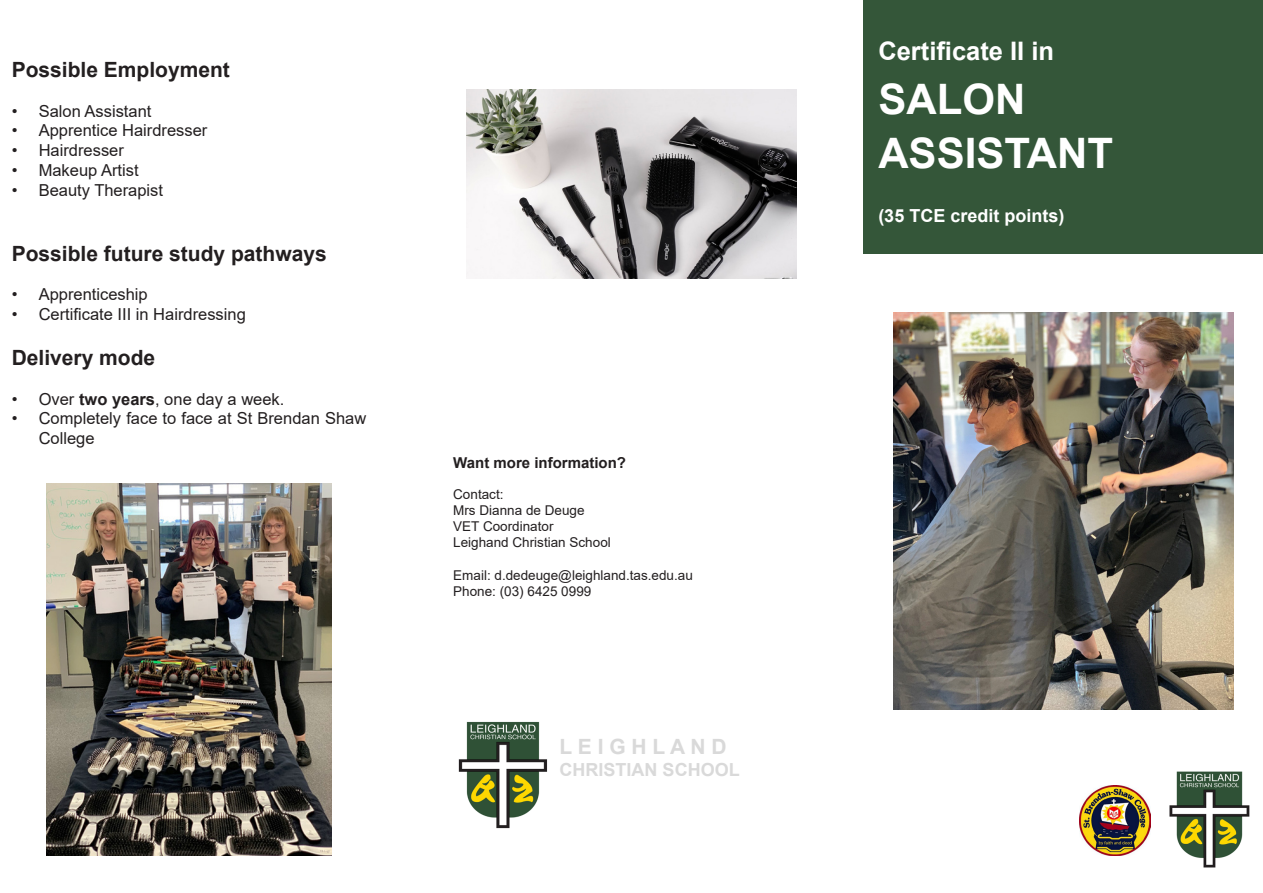
<style>
.page{position:relative;width:1263px;height:893px;background:#fff}
.page>*{position:absolute;margin:0;border:0;box-sizing:border-box;transform-origin:0 0}
.t1{font:700 42px/54px "Arial";color:#fff}
.t2{font:700 25.5px "Arial";color:#fff}
.t3{font:700 21px "Arial";color:#231f20}
.t4{font:700 21px "Arial";color:#d9d9d9}
.t5{font:700 18px "Arial";color:#fff}
.t6{font:700 18px "Arial";color:#d9d9d9}
.t7{font:16.5px/19.8px "Arial";color:#231f20}
.t8{font:700 15px "Arial";color:#231f20}
.t9{font:13.5px "Arial";color:#231f20}
.s1{font-weight:700}
</style>
<div class="page">
<div style="left:863px;top:0;width:400px;height:253px;background:#345639"></div>
<img style="left:1169px;top:771px;width:81px;height:97px">
<img style="left:893px;top:312px;width:340px;height:398px">
<img style="left:467px;top:90px;width:329px;height:189px">
<img style="left:1080px;top:785px;width:70px;height:70px">
<img style="left:458px;top:721px;width:90px;height:108px">
<img style="left:47px;top:483px;width:284px;height:372px">
<p class="t3" style="left:12px;top:55px;width:220px">Possible Employment</p>
<p class="t7" style="left:12px;top:101px;width:141px">• Salon Assistant</p>
<p class="t7" style="left:12px;top:121px;width:197px">• Apprentice Hairdresser</p>
<p class="t7" style="left:12px;top:140px;width:114px">• Hairdresser</p>
<p class="t7" style="left:12px;top:160px;width:128px">• Makeup Artist</p>
<p class="t7" style="left:12px;top:180px;width:153px">• Beauty Therapist</p>
<p class="t3" style="left:12px;top:238px;width:317px">Possible future study pathways</p>
<p class="t7" style="left:12px;top:284px;width:138px">• Apprenticeship</p>
<p class="t7" style="left:12px;top:304px;width:236px">• Certificate III in Hairdressing</p>
<p class="t3" style="left:12px;top:343px;width:145px">Delivery mode</p>
<p class="t7" style="left:12px;top:389px;width:274px">• Over <span class="s1">two years</span>, one day a week.</p>
<p class="t7" style="left:39px;top:409px;width:329px;text-indent:-27px">• Completely face to face at St Brendan Shaw<br>College</p>
<p class="t8" style="left:453px;top:452px;width:174px">Want more information?</p>
<p class="t9" style="left:453px;top:485px;width:52px">Contact:</p>
<p class="t9" style="left:453px;top:501px;width:133px">Mrs Dianna de Deuge</p>
<p class="t9" style="left:453px;top:517px;width:102px">VET Coordinator</p>
<p class="t9" style="left:453px;top:533px;width:159px">Leighand Christian School</p>
<p class="t9" style="left:453px;top:566px;width:241px">Email: d.dedeuge@leighland.tas.edu.au</p>
<p class="t9" style="left:453px;top:582px;width:140px">Phone: (03) 6425 0999</p>
<p class="t4" style="left:560px;top:732px;width:168px">L E I G H L A N D</p>
<p class="t6" style="left:560px;top:757px;width:182px">CHRISTIAN SCHOOL</p>
<p class="t2" style="left:878px;top:33px;width:177px">Certificate II in</p>
<p class="t1" style="left:878px;top:73px;width:236px">SALON<br>ASSISTANT</p>
<p class="t5" style="left:878px;top:203px;width:188px">(35 TCE credit points)</p>
</div>
